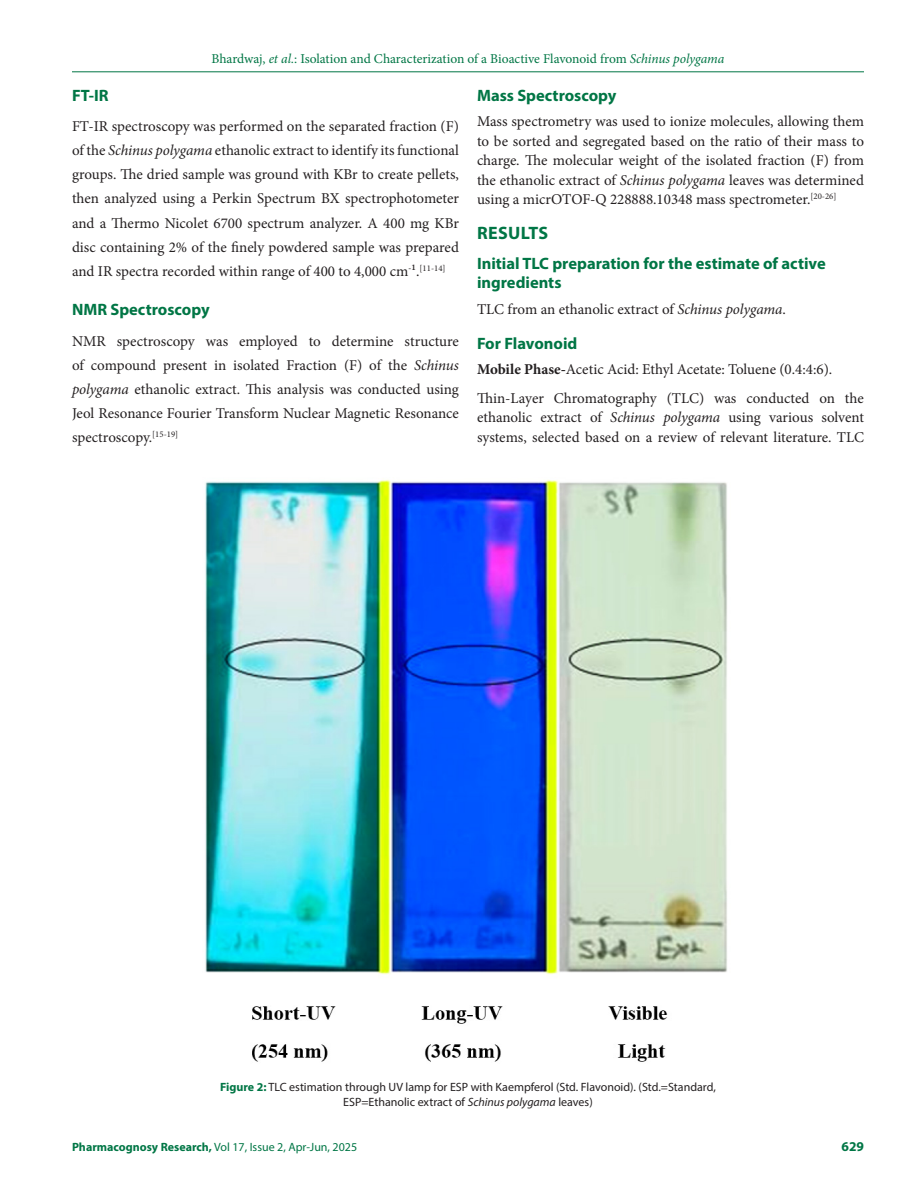
<style>
.page{position:relative;width:918px;height:1188px;background:#fff}
.page>*{position:absolute;margin:0;border:0;box-sizing:border-box;transform-origin:0 0}
.Heading_1{font:700 18px "Myriad Pro";letter-spacing:.02em;color:#007645}
.Heading_2_after_head{font:700 16.5px/19.5px "Myriad Pro";color:#007645}
.Heading_2{font:700 16.5px "Myriad Pro";color:#007645}
.Body_text__FO{font:15px/24.2px "Minion Pro";color:#231f20;text-align:justify}
.Body_text{font:15px/19.5px "Minion Pro";color:#231f20;text-align:justify}
.t1{font:13.5px "Minion Pro";letter-spacing:-.005em;color:#007645}
.t2{font:700 13.5px "Myriad Pro";color:#007645}
.FIG_Caption{font:12px/15px "Myriad Pro";color:#231f20;text-align:center}
.t3{font:12px "Myriad Pro";color:#007645}
.s1{font-style:italic}
.s2{font-weight:700}
.s3{font-weight:700;color:#007645}
</style>
<div class="page">
<hr style="left:72px;top:72px;width:792px;height:1px;background:#007645">
<img style="left:205px;top:479px;width:522px;height:583px">
<p class="t1" style="left:212px;top:50px;width:514px">Bhardwaj, <span class="s1">et al.</span>: Isolation and Characterization of a Bioactive Flavonoid from <span class="s1">Schinus polygama</span></p>
<p class="Heading_2" style="left:72px;top:84px;width:38px">FT-IR</p>
<p class="Body_text__FO" style="left:72px;top:114px;width:389px">FT-IR spectroscopy was performed on the separated fraction (F) of the <span class="s1">Schinus polygama</span> ethanolic extract to identify its functional groups. The dried sample was ground with KBr to create pellets, then analyzed using a Perkin Spectrum BX spectrophotometer and a Thermo Nicolet 6700 spectrum analyzer. A 400 mg KBr disc containing 2% of the finely powdered sample was prepared and IR spectra recorded within range of 400 to 4,000 cm<sup>-</sup>¹.<sup>[11-14]</sup></p>
<p class="Heading_2" style="left:72px;top:299px;width:139px">NMR Spectroscopy</p>
<p class="Body_text__FO" style="left:72px;top:329px;width:389px">NMR spectroscopy was employed to determine structure of compound present in isolated Fraction (F) of the <span class="s1">Schinus polygama</span> ethanolic extract. This analysis was conducted using Jeol Resonance Fourier Transform Nuclear Magnetic Resonance spectroscopy.<sup>[15-19]</sup></p>
<p class="Heading_2" style="left:477px;top:84px;width:141px">Mass Spectroscopy</p>
<p class="Body_text__FO" style="left:477px;top:112px;width:389px;line-height:19.5px">Mass spectrometry was used to ionize molecules, allowing them to be sorted and segregated based on the ratio of their mass to charge. The molecular weight of the isolated fraction (F) from the ethanolic extract of <span class="s1">Schinus polygama</span> leaves was determined using a micrOTOF-Q 228888.10348 mass spectrometer.<sup>[20-26]</sup></p>
<p class="Heading_1" style="left:477px;top:221px;width:73px">RESULTS</p>
<p class="Heading_2_after_head" style="left:477px;top:253px;width:350px">Initial TLC preparation for the estimate of active ingredients</p>
<p class="Body_text__FO" style="left:477px;top:297px;width:310px">TLC from an ethanolic extract of <span class="s1">Schinus polygama</span>.</p>
<p class="Heading_2" style="left:477px;top:332px;width:102px">For Flavonoid</p>
<p class="Body_text__FO" style="left:477px;top:357px;width:357px"><span class="s2">Mobile Phase-</span>Acetic Acid: Ethyl Acetate: Toluene (0.4:4:6).</p>
<p class="Body_text" style="left:477px;top:388px;width:389px">Thin-Layer Chromatography (TLC) was conducted on the ethanolic extract of <span class="s1">Schinus polygama</span> using various solvent systems, selected based on a review of relevant literature. TLC</p>
<p class="FIG_Caption" style="left:220px;top:1079px;width:497px"><span class="s3">Figure 2:</span> TLC estimation through UV lamp for ESP with Kaempferol (Std. Flavonoid). (Std.=Standard,<br>ESP=Ethanolic extract of <span class="s1">Schinus polygama</span> leaves)</p>
<p class="t3" style="left:72px;top:1139px;width:287px"><span class="s2">Pharmacognosy Research,</span> Vol 17, Issue 2, Apr-Jun, 2025</p>
<p class="t2" style="left:842px;top:1137px;width:24px">629</p>
</div>
